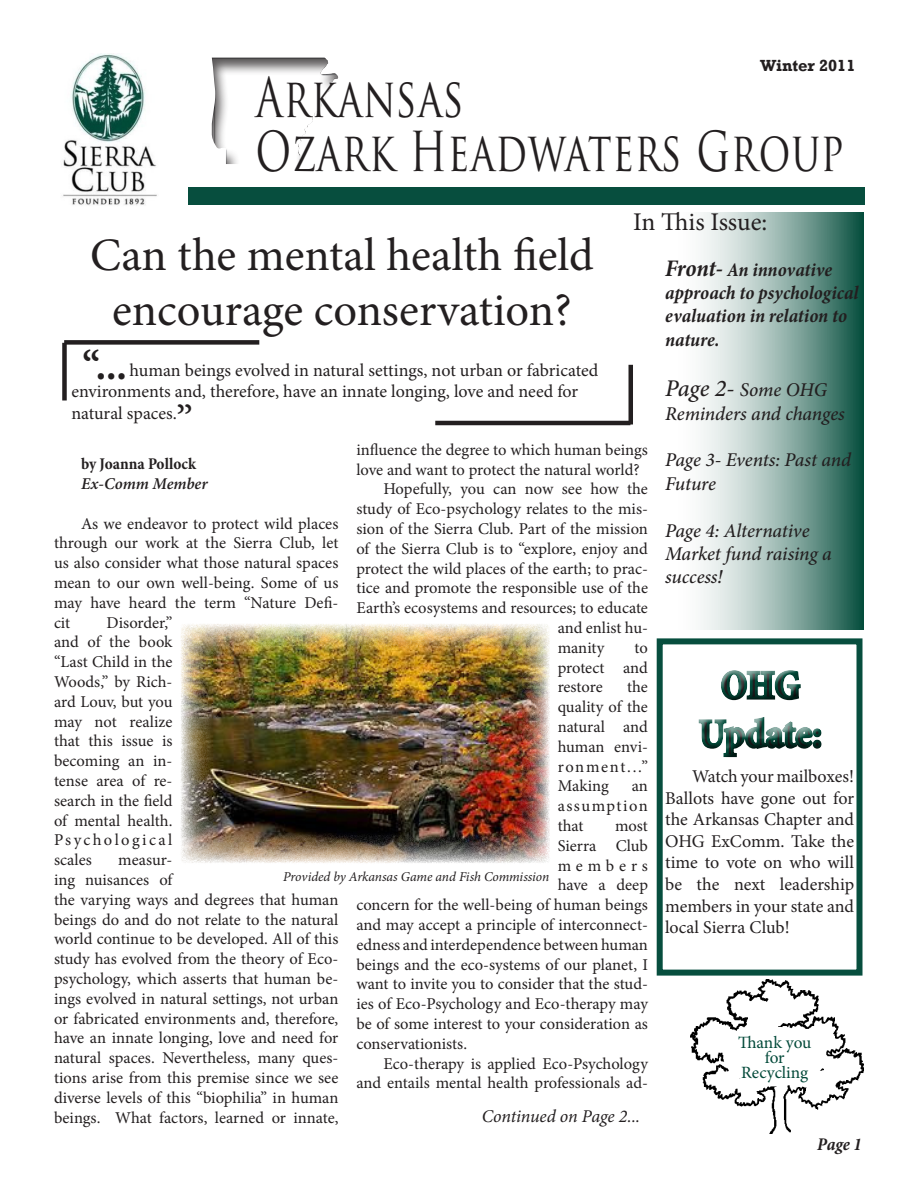
<style>
.page{position:relative;width:918px;height:1188px;background:#fff}
.page>*{position:absolute;margin:0;border:0;box-sizing:border-box;transform-origin:0 0}
.t1{font:53.7px "Trajan Pro";letter-spacing:.02em;color:#231f20;scale:.73 1}
.t2{font:46.5px/55.8px "Minion Pro";color:#231f20;text-align:center}
.t3{font:700 condensed 42px "Minion Pro";color:#231f20}
.t4{font:42px "Minion Pro";color:#231f20}
.t5{font:25.5px "Minion Pro";letter-spacing:-.005em;color:#231f20}
.t6{font:italic 500 19.5px/23.4px "Minion Pro";letter-spacing:-.01em;color:#231f20}
.t7{font:italic 700 condensed 19.5px/23.4px "Minion Pro";letter-spacing:-.005em;color:#231f20}
.t8{font:18px/21.6px "Minion Pro";color:#231f20}
.t9{font:italic 18px "Minion Pro";letter-spacing:-.01em;color:#231f20}
.t10{font:italic 700 condensed 18px "Minion Pro";color:#231f20}
.t11{font:17.25px/15px "Minion Pro";letter-spacing:-.005em;color:#024939;text-align:center}
.t12{font:16.5px/19.8px "Minion Pro";color:#231f20;text-align:justify}
.t13{font:700 condensed 16.5px "Minion Pro";color:#231f20}
.t14{font:italic 600 16.5px "Minion Pro";color:#231f20}
.t15{font:700 16.5px "Rockwell";color:#231f20}
.t16{font:16.5px "Minion Pro";letter-spacing:.29em;color:#231f20}
.t17{font:italic 13.5px "Minion Pro";letter-spacing:-.01em;color:#231f20}
.s1{font-size:24px}
</style>
<div class="page">
<div style="left:657px;top:638px;width:205px;height:338px;border:6px solid #074e3e"></div>
<div style="left:210px;top:56px;width:135px;height:108px;background:#231f20;opacity:.75"></div>
<img style="left:63px;top:54px;width:94px;height:151px">
<div style="left:188px;top:187px;width:677px;height:17px;background:#074e3e"></div>
<svg style="left:701px;top:212px;width:163px;height:418px;background:#8fafa8"></svg>
<img style="left:690px;top:979px;width:174px;height:155px">
<div style="left:723px;top:1027px;width:103px;height:59px;background:#fff;border-radius:50%"></div>
<hr style="left:629px;top:365px;width:4px;height:60px;background:#231f20">
<hr style="left:435px;top:421px;width:195px;height:4px;background:#231f20">
<div style="left:62px;top:343px;width:5px;height:58px;background:#231f20"></div>
<div style="left:64px;top:340px;width:195px;height:5px;background:#231f20"></div>
<div style="left:689px;top:664px;width:144px;height:104px;background:#231f20;opacity:.75"></div>
<img style="left:181px;top:624px;width:369px;height:239px">
<p class="t15" style="left:760px;top:55px;width:97px">Winter 2011</p>
<p class="t1" style="left:256px;top:63px;width:287px">Arkansas</p>
<p class="t1" style="left:256px;top:117px;width:807px">Ozark Headwaters Group</p>
<p class="t5" style="left:633px;top:205px;width:136px">In This Issue:</p>
<p class="t2" style="left:90px;top:227px;width:505px">Can the mental health field encourage conservation?</p>
<p class="t3" style="left:83px;top:336px;width:46px">“...</p>
<p class="t8" style="left:71px;top:359px;width:528px;text-indent:58px">human beings evolved in natural settings, not urban or fabricated environments and, therefore, have an innate longing, love and need for</p>
<p class="t8" style="left:71px;top:403px;width:107px">natural spaces.</p>
<p class="t4" style="left:176px;top:393px;width:18px">”</p>
<p class="t12" style="left:356px;top:440px;width:293px">influence the degree to which human beings love and want to protect the natural world?</p>
<p class="t12" style="left:383px;top:479px;width:266px">Hopefully, you can now see how the</p>
<p class="t12" style="left:356px;top:499px;width:293px">study of Eco-psychology relates to the mis-</p>
<p class="t12" style="left:356px;top:519px;width:293px">sion of the Sierra Club. Part of the mission</p>
<p class="t12" style="left:356px;top:539px;width:293px">of the Sierra Club is to “explore, enjoy and</p>
<p class="t12" style="left:356px;top:559px;width:293px">protect the wild places of the earth; to prac-</p>
<p class="t12" style="left:356px;top:578px;width:293px">tice and promote the responsible use of the</p>
<p class="t12" style="left:356px;top:598px;width:293px">Earth’s ecosystems and resources; to educate</p>
<p class="t12" style="left:558px;top:618px;width:92px">and enlist hu-</p>
<p class="t12" style="left:558px;top:638px;width:48px">manity</p>
<p class="t13" style="left:81px;top:453px;width:117px">by Joanna Pollock</p>
<p class="t14" style="left:81px;top:472px;width:128px">Ex-Comm Member</p>
<p class="t12" style="left:54px;top:514px;width:286px;text-indent:27px">As we endeavor to protect wild places through our work at the Sierra Club, let us also consider what those natural spaces mean to our own well-being. Some of us may have heard the term “Nature Defi&shy;cit</p>
<p class="t12" style="left:54px;top:613px;width:120px;text-indent:53px">Disorder,” and of the book “Last Child in the Woods,” by Rich&shy;ard Louv, but you may not realize that this issue is becoming an in&shy;tense area of re&shy;search in the field of mental health.<br>Psychological scales</p>
<p class="t12" style="left:558px;top:638px;width:92px;text-indent:77px">to protect and restore</p>
<p class="t12" style="left:558px;top:677px;width:92px;text-indent:69px">the quality of the natural and human envi&shy;ronment...” Making</p>
<p class="t12" style="left:558px;top:776px;width:92px;text-indent:74px">an assumption that</p>
<p class="t12" style="left:615px;top:816px;width:34px">most</p>
<p class="t12" style="left:558px;top:836px;width:92px">Sierra Club</p>
<p class="t16" style="left:558px;top:854px;width:92px">members</p>
<p class="t12" style="left:558px;top:875px;width:92px">have a deep</p>
<p class="t12" style="left:356px;top:895px;width:293px">concern for the well-being of human beings</p>
<p class="t12" style="left:356px;top:915px;width:293px">and may accept a principle of interconnect-</p>
<p class="t12" style="left:356px;top:935px;width:293px">edness and interdependence between human</p>
<p class="t12" style="left:356px;top:955px;width:293px">beings and the eco-systems of our planet, I</p>
<p class="t12" style="left:356px;top:974px;width:293px">want to invite you to consider that the stud-</p>
<p class="t12" style="left:356px;top:994px;width:293px">ies of Eco-Psychology and Eco-therapy may</p>
<p class="t12" style="left:356px;top:1014px;width:293px">be of some interest to your consideration as</p>
<p class="t12" style="left:356px;top:1034px;width:112px">conservationists.</p>
<p class="t12" style="left:356px;top:1054px;width:293px;text-align:right">Eco-therapy is applied Eco-Psychology and entails mental health professionals ad-</p>
<p class="t9" style="left:482px;top:1104px;width:160px">Continued on Page 2...</p>
<p class="t12" style="left:54px;top:850px;width:286px;text-align:left;text-indent:64px">measur-<br>ing nuisances of<br>the varying ways and degrees that human beings do and do not relate to the natural world continue to be developed. All of this study has evolved from the theory of Eco&shy;psychology, which asserts that human be&shy;ings evolved in natural settings, not urban or fabricated environments and, therefore, have an innate longing, love and need for natural spaces. Nevertheless, many ques&shy;tions arise from this premise since we see diverse levels of this “biophilia” in human beings. What factors, learned or innate,</p>
<p class="t17" style="left:283px;top:867px;width:268px">Provided by Arkansas Game and Fish Commission</p>
<p class="t7" style="left:665px;top:258px;width:195px"><span class="s1">Front-</span> An innovative approach to psychological evaluation in relation to nature.</p>
<p class="t6" style="left:665px;top:378px;width:181px"><span class="s1">Page 2-</span> Some OHG<br>Reminders and changes</p>
<p class="t6" style="left:665px;top:448px;width:188px">Page 3- Events: Past and<br>Future</p>
<p class="t6" style="left:665px;top:519px;width:168px">Page 4: Alternative<br>Market fund raising a success!</p>
<p class="t8" style="left:665px;top:766px;width:191px;text-align:justify;text-indent:27px">Watch your mailboxes!<br>Ballots have gone out for the Arkansas Chapter and OHG ExComm. Take the time to vote on who will be the next leadership members in your state and local Sierra Club!</p>
<p class="t11" style="left:738px;top:1035px;width:75px">Thank you for</p>
<p class="t11" style="left:741px;top:1065px;width:69px">Recycling</p>
<p class="t10" style="left:817px;top:1132px;width:46px">Page 1</p>
</div>
